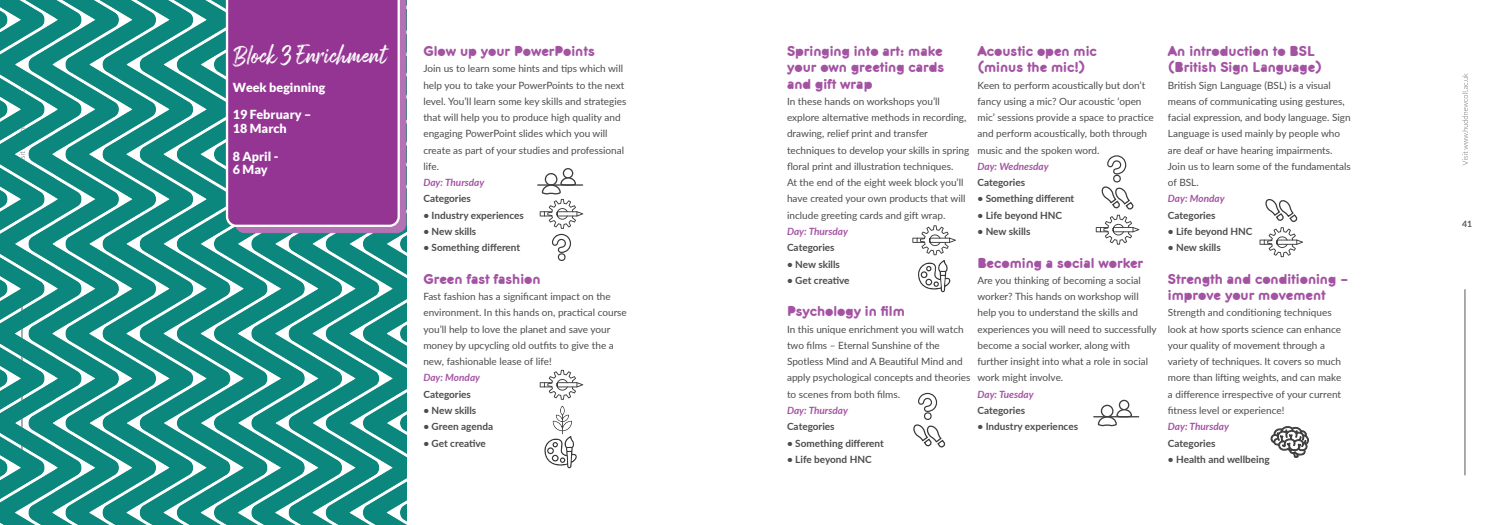
<style>
.page{position:relative;width:1489px;height:525px;background:#fff}
.page>*{position:absolute;margin:0;border:0;box-sizing:border-box;transform-origin:0 0}
.Body{font:22.5px "Arsilon";color:#fff}
.Body-2{font:15px/16.2px "Zitti";color:#a453a3}
.Body-3{font:900 12.5px "Lato";color:#fff}
.Body-4{font:10px/16.2px "Lato";color:#4b4c4d}
.Body-5{font:700 10px "Lato";color:#4b4c4d}
.Body-6{font:italic 700 10px "Lato";color:#a453a3}
.t1{font:700 8.75px "Lato";color:#57585a}
</style>
<div class="page">
<hr style="left:1464px;top:289px;width:1px;height:186px;background:#57585a">
<svg style="left:1462px;top:73px;width:5px;height:92px"></svg>
<img style="left:0;top:0;width:406px;height:524px">
<svg style="left:235px;top:0;width:171px;height:233px;background:#b071b2"></svg>
<div style="left:226px;top:0;width:174px;height:227px;background:#943593"></div>
<svg style="left:539px;top:369px;width:44px;height:30px"></svg>
<svg style="left:544px;top:405px;width:33px;height:63px"></svg>
<div style="left:544px;top:173px;width:13px;height:12px;border:1px solid #3e3e3f;border-radius:50%"></div>
<div style="left:562px;top:168px;width:11px;height:10px;border:1px solid #3e3e3f;border-radius:50%"></div>
<svg style="left:539px;top:176px;width:44px;height:85px"></svg>
<hr style="left:537px;top:184px;width:45px;height:1px;background:#3e3e3f">
<svg style="left:912px;top:225px;width:43px;height:67px"></svg>
<svg style="left:913px;top:392px;width:33px;height:56px"></svg>
<svg style="left:1095px;top:155px;width:44px;height:89px"></svg>
<svg style="left:1259px;top:199px;width:43px;height:58px"></svg>
<svg style="left:1270px;top:426px;width:39px;height:32px"></svg>
<div style="left:1100px;top:404px;width:13px;height:13px;border:1px solid #3e3e3f;border-radius:50%"></div>
<svg style="left:1119px;top:400px;width:9px;height:9px"></svg>
<div style="left:1118px;top:399px;width:11px;height:11px;border:1px solid #3e3e3f;border-radius:50%"></div>
<svg style="left:1097px;top:408px;width:35px;height:19px"></svg>
<hr style="left:1093px;top:416px;width:45px;height:1px;background:#3e3e3f">
<p class="Body" style="left:233px;top:41px;width:156px">Block 3 Enrichment</p>
<p class="Body-3" style="left:233px;top:80px;width:94px">Week beginning</p>
<p class="Body-3" style="left:233px;top:107px;width:80px">19 February –</p>
<p class="Body-3" style="left:233px;top:121px;width:55px">18 March</p>
<p class="Body-3" style="left:233px;top:149px;width:47px">8 April -</p>
<p class="Body-3" style="left:233px;top:162px;width:36px">6 May</p>
<p class="Body-2" style="left:423px;top:43px;width:173px">Glow up your PowerPoints</p>
<p class="Body-4" style="left:423px;top:60px;width:204px">Join us to learn some hints and tips which will help you to take your PowerPoints to the next level. You’ll learn some key skills and strategies that will help you to produce high quality and engaging PowerPoint slides which you will create as part of your studies and professional life.</p>
<p class="Body-6" style="left:423px;top:175px;width:63px">Day: Thursday</p>
<p class="Body-5" style="left:423px;top:191px;width:49px">Categories</p>
<p class="Body-5" style="left:423px;top:208px;width:102px">• Industry experiences</p>
<p class="Body-5" style="left:423px;top:224px;width:54px">• New skills</p>
<p class="Body-5" style="left:423px;top:240px;width:98px">• Something different</p>
<p class="Body-2" style="left:423px;top:271px;width:119px">Green fast fashion</p>
<p class="Body-4" style="left:423px;top:288px;width:205px">Fast fashion has a significant impact on the environment. In this hands on, practical course you’ll help to love the planet and save your money by upcycling old outfits to give the a new, fashionable lease of life!</p>
<p class="Body-6" style="left:423px;top:370px;width:58px">Day: Monday</p>
<p class="Body-5" style="left:423px;top:386px;width:49px">Categories</p>
<p class="Body-5" style="left:423px;top:403px;width:54px">• New skills</p>
<p class="Body-5" style="left:423px;top:419px;width:71px">• Green agenda</p>
<p class="Body-5" style="left:423px;top:435px;width:64px">• Get creative</p>
<p class="Body-2" style="left:787px;top:43px;width:159px;text-align:justify">Springing into art: make your own greeting cards and gift wrap</p>
<p class="Body-4" style="left:787px;top:93px;width:184px">In these hands on workshops you’ll explore alternative methods in recording, drawing, relief print and transfer techniques to develop your skills in spring floral print and illustration techniques.<br>At the end of the eight week block you’ll have created your own products that will include greeting cards and gift wrap.</p>
<p class="Body-6" style="left:787px;top:224px;width:63px">Day: Thursday</p>
<p class="Body-5" style="left:787px;top:240px;width:49px">Categories</p>
<p class="Body-5" style="left:787px;top:256px;width:54px">• New skills</p>
<p class="Body-5" style="left:787px;top:273px;width:64px">• Get creative</p>
<p class="Body-2" style="left:787px;top:303px;width:119px">Psychology in film</p>
<p class="Body-4" style="left:787px;top:320px;width:185px">In this unique enrichment you will watch two films – Eternal Sunshine of the Spotless Mind and A Beautiful Mind and apply psychological concepts and theories to scenes from both films.</p>
<p class="Body-6" style="left:787px;top:403px;width:63px">Day: Thursday</p>
<p class="Body-5" style="left:787px;top:419px;width:49px">Categories</p>
<p class="Body-5" style="left:787px;top:435px;width:98px">• Something different</p>
<p class="Body-5" style="left:787px;top:451px;width:86px">• Life beyond HNC</p>
<p class="Body-2" style="left:977px;top:43px;width:121px">Acoustic open mic (minus the mic!)</p>
<p class="Body-4" style="left:977px;top:76px;width:178px">Keen to perform acoustically but don’t fancy using a mic? Our acoustic ‘open mic’ sessions provide a space to practice and perform acoustically, both through music and the spoken word.</p>
<p class="Body-6" style="left:977px;top:159px;width:73px">Day: Wednesday</p>
<p class="Body-5" style="left:977px;top:175px;width:49px">Categories</p>
<p class="Body-5" style="left:977px;top:191px;width:98px">• Something different</p>
<p class="Body-5" style="left:977px;top:207px;width:86px">• Life beyond HNC</p>
<p class="Body-5" style="left:977px;top:224px;width:54px">• New skills</p>
<p class="Body-2" style="left:977px;top:254px;width:167px">Becoming a social worker</p>
<p class="Body-4" style="left:977px;top:271px;width:180px">Are you thinking of becoming a social worker? This hands on workshop will help you to understand the skills and experiences you will need to successfully become a social worker, along with further insight into what a role in social work might involve.</p>
<p class="Body-6" style="left:977px;top:386px;width:58px">Day: Tuesday</p>
<p class="Body-5" style="left:977px;top:402px;width:49px">Categories</p>
<p class="Body-5" style="left:977px;top:419px;width:102px">• Industry experiences</p>
<p class="Body-2" style="left:1167px;top:43px;width:156px">An introduction to BSL (British Sign Language)</p>
<p class="Body-4" style="left:1167px;top:76px;width:184px">British Sign Language (BSL) is a visual means of communicating using gestures, facial expression, and body language. Sign Language is used mainly by people who are deaf or have hearing impairments.<br>Join us to learn some of the fundamentals of BSL.</p>
<p class="Body-6" style="left:1167px;top:191px;width:58px">Day: Monday</p>
<p class="Body-5" style="left:1167px;top:208px;width:49px">Categories</p>
<p class="Body-5" style="left:1167px;top:224px;width:86px">• Life beyond HNC</p>
<p class="Body-5" style="left:1167px;top:240px;width:54px">• New skills</p>
<p class="Body-2" style="left:1167px;top:271px;width:182px">Strength and conditioning – improve your movement</p>
<p class="Body-4" style="left:1167px;top:304px;width:175px">Strength and conditioning techniques look at how sports science can enhance your quality of movement through a variety of techniques. It covers so much more than lifting weights, and can make a difference irrespective of your current fitness level or experience!</p>
<p class="Body-6" style="left:1167px;top:419px;width:63px">Day: Thursday</p>
<p class="Body-5" style="left:1167px;top:435px;width:49px">Categories</p>
<p class="Body-5" style="left:1167px;top:451px;width:103px">• Health and wellbeing</p>
<p class="t1" style="left:1461px;top:217px;width:12px">41</p>
</div>
